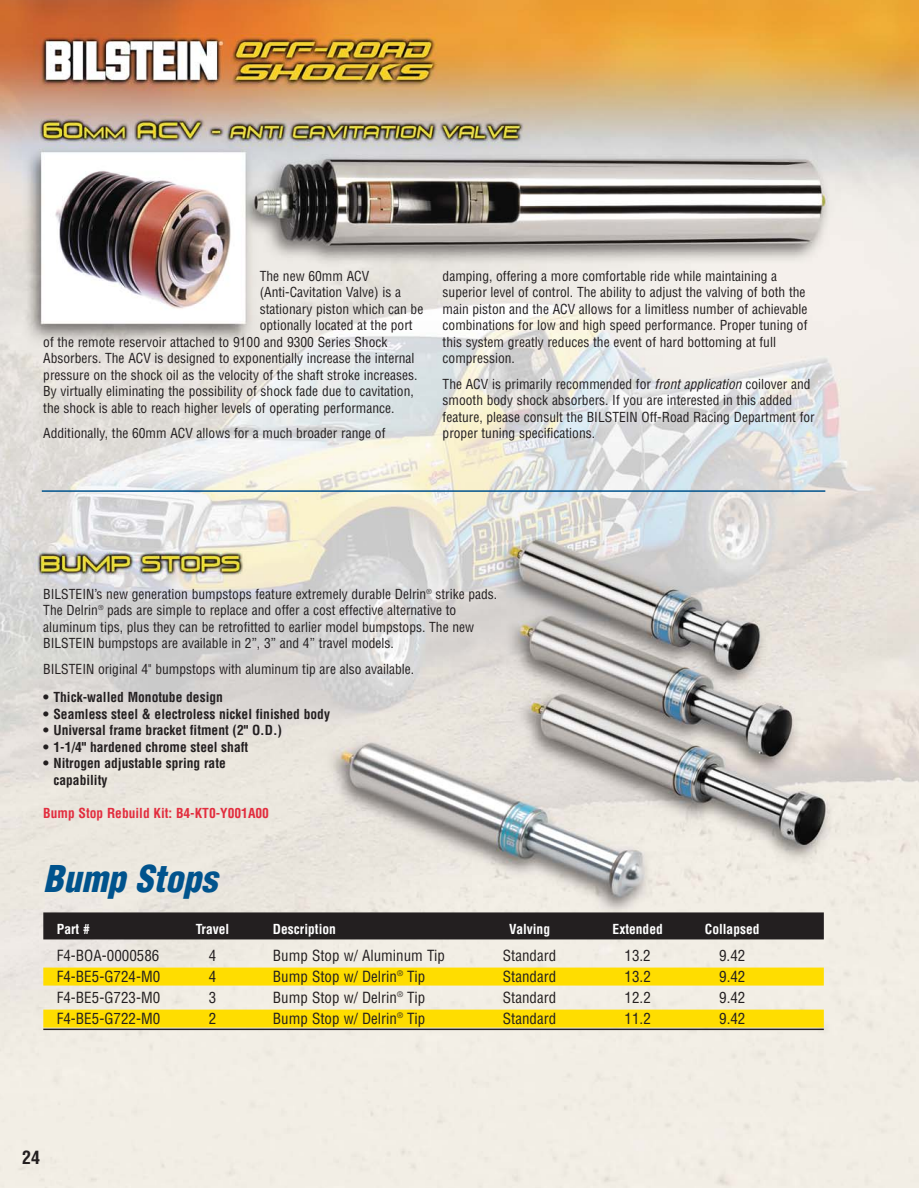
<style>
.page{position:relative;width:919px;height:1188px;background:#fff}
.page>*{position:absolute;margin:0;border:0;box-sizing:border-box;transform-origin:0 0}
.t1{font:italic 900 condensed 36px "Helvetica";color:#00538d}
.t2{font:700 condensed 18px "Helvetica";color:#231f20}
.t3{font:condensed 15px "Helvetica";color:#231f20}
.t4{font:condensed 13.5px/16.5px "Helvetica";color:#231f20}
.t5{font:700 condensed 13.5px/16.5px "Helvetica";color:#231f20}
.t6{font:700 condensed 13.5px "Helvetica";color:#fff}
.t7{font:700 condensed 13.5px "Helvetica";color:#e22d3e}
.s1{font-style:italic}
</style>
<div class="page">
<img style="left:0;top:0;width:918px;height:1187px">
<div style="left:43px;top:912px;width:780px;height:27px;background:#231f20"></div>
<div style="left:43px;top:967px;width:780px;height:18px;background:#fd0"></div>
<div style="left:43px;top:1009px;width:780px;height:18px;background:#fd0"></div>
<hr style="left:43px;top:1028px;width:780px;height:1px;background:#231f20">
<hr style="left:42px;top:490px;width:783px;height:2px;background:#00538d">
<p class="t4" style="left:260px;top:268px;width:111px">The new 60mm ACV</p>
<p class="t4" style="left:260px;top:285px;width:143px">(Anti-Cavitation Valve) is a</p>
<p class="t4" style="left:260px;top:301px;width:165px">stationary piston which can be</p>
<p class="t4" style="left:260px;top:318px;width:154px">optionally located at the port</p>
<p class="t4" style="left:43px;top:334px;width:345px">of the remote reservoir attached to 9100 and 9300 Series Shock</p>
<p class="t4" style="left:43px;top:351px;width:373px">Absorbers. The ACV is designed to exponentially increase the internal</p>
<p class="t4" style="left:43px;top:367px;width:375px">pressure on the shock oil as the velocity of the shaft stroke increases.</p>
<p class="t4" style="left:43px;top:384px;width:372px">By virtually eliminating the possibility of shock fade due to cavitation,</p>
<p class="t4" style="left:43px;top:400px;width:353px">the shock is able to reach higher levels of operating performance.</p>
<p class="t4" style="left:43px;top:426px;width:343px">Additionally, the 60mm ACV allows for a much broader range of</p>
<p class="t4" style="left:442px;top:268px;width:366px">damping, offering a more comfortable ride while maintaining a superior level of control. The ability to adjust the valving of both the main piston and the ACV allows for a limitless number of achievable combinations for low and high speed performance. Proper tuning of this system greatly reduces the event of hard bottoming at full compression.</p>
<p class="t4" style="left:442px;top:376px;width:373px">The ACV is primarily recommended for <span class="s1">front application</span>coilover and smooth body shock absorbers. If you are interested in this added feature, please consult the BILSTEIN Off-Road Racing Department for proper tuning specifications.</p>
<p class="t4" style="left:43px;top:586px;width:455px">BILSTEIN’s new generation bumpstops feature extremely durable Delrin<sup>®</sup> strike pads.<br>The Delrin<sup>®</sup> pads are simple to replace and offer a cost effective alternative to aluminum tips, plus they can be retrofitted to earlier model bumpstops. The new BILSTEIN bumpstops are available in 2”, 3” and 4” travel models.</p>
<p class="t4" style="left:43px;top:661px;width:372px">BILSTEIN original 4" bumpstops with aluminum tip are also available.</p>
<p class="t5" style="left:43px;top:690px;width:181px">• Thick-walled Monotube design</p>
<p class="t5" style="left:43px;top:706px;width:288px">• Seamless steel &amp; electroless nickel finished body</p>
<p class="t5" style="left:43px;top:723px;width:240px">• Universal frame bracket fitment (2" O.D.)</p>
<p class="t5" style="left:43px;top:739px;width:206px">• 1-1/4" hardened chrome steel shaft</p>
<p class="t5" style="left:53px;top:756px;width:174px;text-indent:-10px">• Nitrogen adjustable spring rate capability</p>
<p class="t7" style="left:43px;top:807px;width:227px">Bump Stop Rebuild Kit: B4-KT0-Y001A00</p>
<h1 class="t1" style="left:43px;top:865px;width:183px">Bump Stops</h1>
<p class="t6" style="left:57px;top:923px;width:34px">Part #</p>
<p class="t6" style="left:196px;top:923px;width:35px">Travel</p>
<p class="t6" style="left:273px;top:923px;width:64px">Description</p>
<p class="t6" style="left:509px;top:923px;width:43px">Valving</p>
<p class="t6" style="left:612px;top:923px;width:52px">Extended</p>
<p class="t6" style="left:704px;top:923px;width:56px">Collapsed</p>
<p class="t3" style="left:57px;top:949px;width:104px">F4-BOA-0000586</p>
<p class="t3" style="left:209px;top:949px;width:9px">4</p>
<p class="t3" style="left:273px;top:949px;width:174px">Bump Stop w/ Aluminum Tip</p>
<p class="t3" style="left:503px;top:949px;width:55px">Standard</p>
<p class="t3" style="left:624px;top:949px;width:28px">13.2</p>
<p class="t3" style="left:719px;top:949px;width:28px">9.42</p>
<p class="t3" style="left:57px;top:970px;width:105px">F4-BE5-G724-M0</p>
<p class="t3" style="left:209px;top:970px;width:9px">4</p>
<p class="t3" style="left:273px;top:970px;width:154px">Bump Stop w/ Delrin<sup>®</sup> Tip</p>
<p class="t3" style="left:503px;top:970px;width:55px">Standard</p>
<p class="t3" style="left:624px;top:970px;width:28px">13.2</p>
<p class="t3" style="left:719px;top:970px;width:28px">9.42</p>
<p class="t3" style="left:57px;top:991px;width:105px">F4-BE5-G723-M0</p>
<p class="t3" style="left:209px;top:991px;width:9px">3</p>
<p class="t3" style="left:273px;top:991px;width:154px">Bump Stop w/ Delrin<sup>®</sup> Tip</p>
<p class="t3" style="left:503px;top:991px;width:55px">Standard</p>
<p class="t3" style="left:624px;top:991px;width:28px">12.2</p>
<p class="t3" style="left:719px;top:991px;width:28px">9.42</p>
<p class="t3" style="left:57px;top:1012px;width:105px">F4-BE5-G722-M0</p>
<p class="t3" style="left:209px;top:1012px;width:9px">2</p>
<p class="t3" style="left:273px;top:1012px;width:154px">Bump Stop w/ Delrin<sup>®</sup> Tip</p>
<p class="t3" style="left:503px;top:1012px;width:55px">Standard</p>
<p class="t3" style="left:624px;top:1012px;width:28px">11.2</p>
<p class="t3" style="left:719px;top:1012px;width:28px">9.42</p>
<h2 class="t2" style="left:22px;top:1150px;width:19px">24</h2>
</div>
